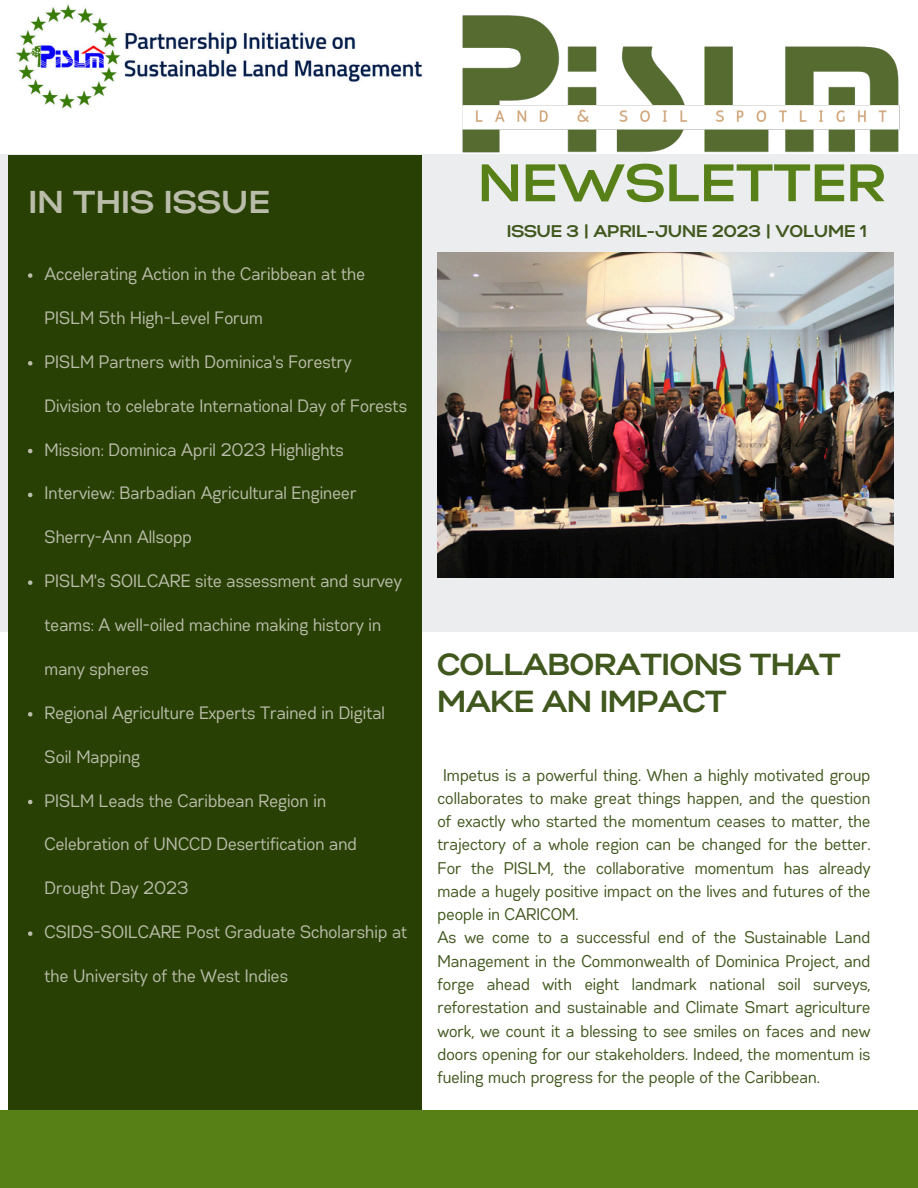
<style>
.page{position:relative;width:918px;height:1188px;background:#fff}
.page>*{position:absolute;margin:0;border:0;box-sizing:border-box;transform-origin:0 0}
.t1{font:700 52.65px "Gabriel Sans";letter-spacing:.02em;color:#588018}
.t2{font:700 31.65px "Gabriel Sans";letter-spacing:.02em;color:#babdaa}
.t3{font:700 30.45px/37.2px "Gabriel Sans";color:#40571d}
.t4{font:17.85px "Gabriel Sans Cond";color:#babdaa}
.t5{font:16.95px/23.2px "Gabriel Sans Cond";color:#40571d;text-align:justify}
.t6{font:700 16.95px "Gabriel Sans";color:#40571d}
</style>
<div class="page">
<div style="left:0;top:155px;width:918px;height:477px;background:#ecedef"></div>
<img style="left:438px;top:253px;width:455px;height:325px">
<div style="left:8px;top:155px;width:414px;height:954px;background:#294005"></div>
<img style="left:16px;top:4px;width:407px;height:105px">
<svg style="left:28px;top:273px;width:4px;height:5px"></svg>
<svg style="left:28px;top:361px;width:4px;height:5px"></svg>
<svg style="left:28px;top:449px;width:4px;height:4px"></svg>
<svg style="left:28px;top:493px;width:4px;height:4px"></svg>
<svg style="left:28px;top:580px;width:4px;height:5px"></svg>
<svg style="left:28px;top:712px;width:4px;height:5px"></svg>
<svg style="left:28px;top:800px;width:4px;height:4px"></svg>
<svg style="left:28px;top:931px;width:4px;height:5px"></svg>
<div style="left:0;top:1110px;width:918px;height:78px;background:#578016"></div>
<img style="left:457px;top:15px;width:452px;height:140px">
<p class="t2" style="left:29px;top:188px;width:243px">IN THIS ISSUE</p>
<h2 class="t4" style="left:45px;top:266px;width:322px">Accelerating Action in the Caribbean at the</h2>
<h2 class="t4" style="left:45px;top:310px;width:220px">PISLM 5th High-Level Forum</h2>
<h1 class="t4" style="left:45px;top:354px;width:309px">PISLM Partners with Dominica's Forestry</h1>
<h1 class="t4" style="left:45px;top:398px;width:364px">Division to celebrate International Day of Forests</h1>
<h3 class="t4" style="left:45px;top:441px;width:301px">Mission: Dominica April 2023 Highlights</h3>
<h5 class="t4" style="left:45px;top:485px;width:313px">Interview: Barbadian Agricultural Engineer</h5>
<h5 class="t4" style="left:45px;top:529px;width:149px">Sherry-Ann Allsopp</h5>
<h4 class="t4" style="left:45px;top:573px;width:359px">PISLM's SOILCARE site assessment and survey</h4>
<h4 class="t4" style="left:45px;top:617px;width:338px">teams: A well-oiled machine making history in</h4>
<h4 class="t4" style="left:45px;top:661px;width:106px">many spheres</h4>
<p class="t4" style="left:45px;top:705px;width:342px">Regional Agriculture Experts Trained in Digital</p>
<p class="t4" style="left:45px;top:749px;width:97px">Soil Mapping</p>
<p class="t4" style="left:45px;top:792px;width:283px">PISLM Leads the Caribbean Region in</p>
<p class="t4" style="left:45px;top:836px;width:314px">Celebration of UNCCD Desertification and</p>
<p class="t4" style="left:45px;top:880px;width:146px">Drought Day 2023</p>
<p class="t4" style="left:45px;top:924px;width:364px">CSIDS-SOILCARE Post Graduate Scholarship at</p>
<p class="t4" style="left:45px;top:968px;width:245px">the University of the West Indies</p>
<p class="t1" style="left:479px;top:160px;width:408px">NEWSLETTER</p>
<p class="t6" style="left:507px;top:223px;width:361px">ISSUE 3 | APRIL-JUNE 2023 | VOLUME 1</p>
<h1 class="t3" style="left:438px;top:647px;width:404px">COLLABORATIONS THAT<br>MAKE AN IMPACT</h1>
<p class="t5" style="left:438px;top:764px;width:435px;text-indent:6px">Impetus is a powerful thing. When a highly motivated group collaborates to make great things happen, and the question of exactly who started the momentum ceases to matter, the trajectory of a whole region can be changed for the better.<br>For the PISLM, the collaborative momentum has already made a hugely positive impact on the lives and futures of the people in CARICOM.</p>
<p class="t5" style="left:438px;top:927px;width:434px">As we come to a successful end of the Sustainable Land Management in the Commonwealth of Dominica Project, and forge ahead with eight landmark national soil surveys, reforestation and sustainable and Climate Smart agriculture work, we count it a blessing to see smiles on faces and new doors opening for our stakeholders. Indeed, the momentum is fueling much progress for the people of the Caribbean.</p>
</div>
